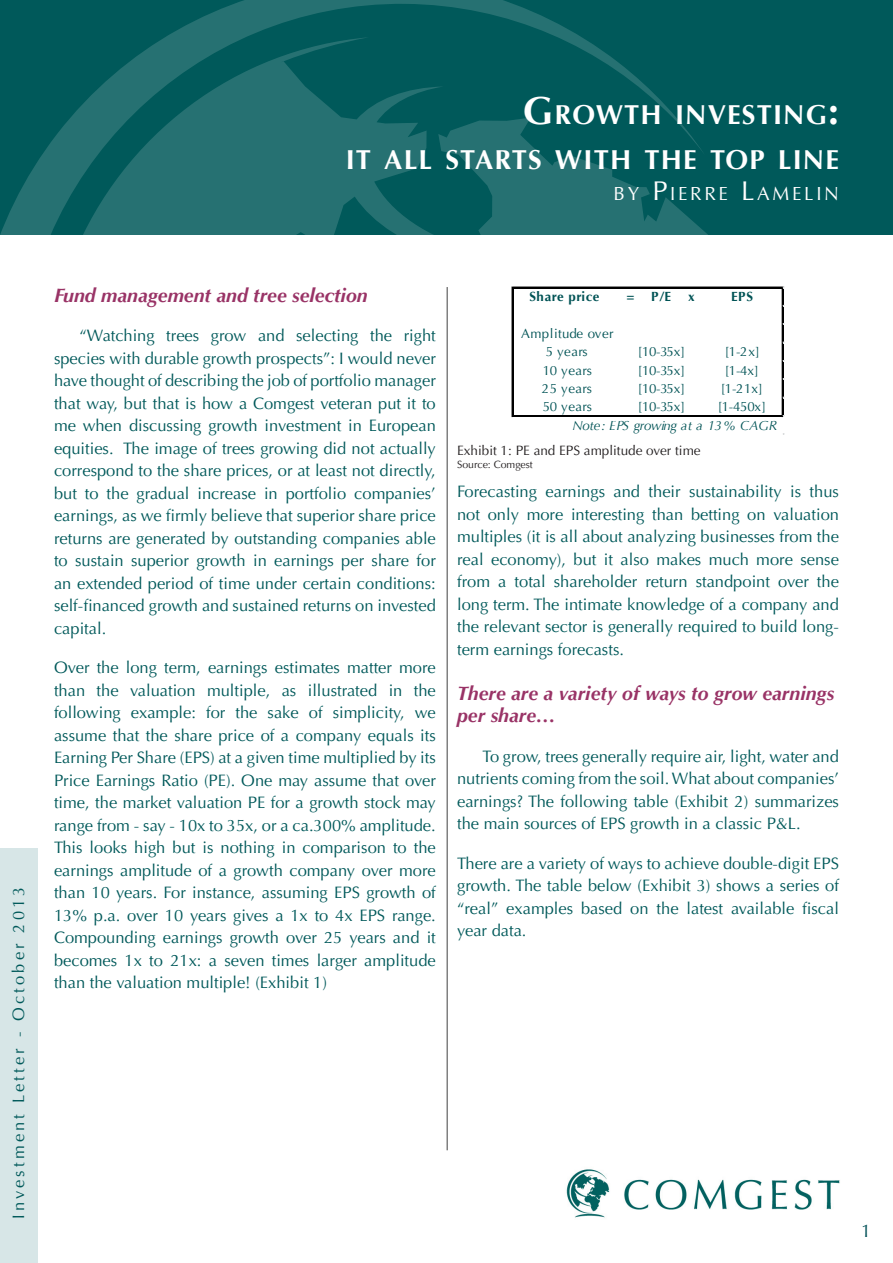
<style>
.page{position:relative;width:893px;height:1263px;background:#fff}
.page>*{position:absolute;margin:0;border:0;box-sizing:border-box;transform-origin:0 0}
.t1{font:700 27.3px "Optima LT";letter-spacing:.045em;color:#fff}
.t2{font:italic 700 19.5px/22.5px "Optima LT";color:#936}
.t3{font:18.9px "Optima LT";letter-spacing:.145em;color:#fff}
.t4{font:18px "Optima LT";color:#005057}
.t5{font:16.5px/22.5px "Optima LT";color:#00595a;text-align:justify}
.t6{font:16.5px "Optima LT";letter-spacing:.19em;color:#00595a}
.t7{font:13.5px "Optima LT";color:#231f20}
.t8{font:13.2px "Optima LT";color:#005355}
.t9{font:italic 13.2px/18.3px "Optima LT";letter-spacing:-.015em;color:#005355}
.t10{font:13.2px/18.3px "Optima LT";letter-spacing:.03em;color:#005355;text-align:center}
.t11{font:700 13.2px "Optima LT";letter-spacing:.04em;color:#005355}
.t12{font:10.5px "Optima LT";color:#231f20}
.s1{font-size:39px}
.s2{font-size:27px}
.s3{font-style:normal}
</style>
<div class="page">
<div style="left:0;top:0;width:893px;height:235px;background:#00595a"></div>
<svg style="left:0;top:0;width:705px;height:235px"></svg>
<img style="left:566px;top:1169px;width:274px;height:49px">
<hr style="left:513px;top:287px;width:270px;height:1px;background:#000">
<hr style="left:512px;top:287px;width:1px;height:130px;background:#000">
<hr style="left:513px;top:415px;width:270px;height:1px;background:#000">
<hr style="left:513px;top:416px;width:270px;height:1px;background:#000">
<hr style="left:782px;top:288px;width:1px;height:129px;background:#000">
<div style="left:0;top:848px;width:37px;height:415px;background:#d7e6e7"></div>
<hr style="left:446px;top:287px;width:2px;height:863px;background:#808080">
<p class="t1" style="left:523px;top:99px;width:317px"><span class="s1">G</span>ROWTH INVESTING<span class="s1">:</span></p>
<p class="t1" style="left:346px;top:144px;width:495px">IT ALL STARTS WITH THE TOP LINE</p>
<p class="t3" style="left:614px;top:183px;width:227px">BY <span class="s2">P</span>IERRE <span class="s2">L</span>AMEL IN</p>
<p class="t6" style="left:9px;top:1219px;width:334px;rotate:-90deg">Investment Letter - October 2013</p>
<p class="t2" style="left:54px;top:284px;width:315px">Fund management and tree selection</p>
<p class="t5" style="left:54px;top:325px;width:383px;text-indent:26px">“Watching trees grow and selecting the right species with durable growth prospects”: I would never have thought of describing the job of portfolio manager that way, but that is how a Comgest veteran put it to me when discussing growth investment in European equities. The image of trees growing did not actually correspond to the share prices, or at least not directly, but to the gradual increase in portfolio companies’ earnings, as we firmly believe that superior share price returns are generated by outstanding companies able to sustain superior growth in earnings per share for an extended period of time under certain conditions: self-financed growth and sustained returns on invested capital.</p>
<p class="t5" style="left:54px;top:657px;width:383px">Over the long term, earnings estimates matter more than the valuation multiple, as illustrated in the following example: for the sake of simplicity, we assume that the share price of a company equals its Earning Per Share (EPS) at a given time multiplied by its Price Earnings Ratio (PE). One may assume that over time, the market valuation PE for a growth stock may range from - say - 10x to 35x, or a ca.300% amplitude.<br>This looks high but is nothing in comparison to the earnings amplitude of a growth company over more than 10 years. For instance, assuming EPS growth of 13% p.a. over 10 years gives a 1x to 4x EPS range.<br>Compounding earnings growth over 25 years and it becomes 1x to 21x: a seven times larger amplitude than the valuation multiple! (Exhibit 1)</p>
<p class="t11" style="left:529px;top:289px;width:72px">Share price</p>
<p class="t11" style="left:627px;top:289px;width:46px">= P/E</p>
<p class="t11" style="left:688px;top:289px;width:8px">x</p>
<p class="t11" style="left:731px;top:289px;width:23px">EPS</p>
<p class="t10" style="left:521px;top:325px;width:94px">Amplitude over<br>5 years</p>
<p class="t8" style="left:638px;top:344px;width:49px">[10-35x]</p>
<p class="t8" style="left:725px;top:344px;width:37px">[1-2x]</p>
<p class="t8" style="left:543px;top:363px;width:51px">10 years</p>
<p class="t8" style="left:638px;top:363px;width:49px">[10-35x]</p>
<p class="t8" style="left:725px;top:363px;width:36px">[1-4x]</p>
<p class="t8" style="left:542px;top:381px;width:52px">25 years</p>
<p class="t8" style="left:638px;top:381px;width:49px">[10-35x]</p>
<p class="t8" style="left:721px;top:381px;width:44px">[1-21x]</p>
<p class="t8" style="left:543px;top:399px;width:51px">50 years</p>
<p class="t8" style="left:638px;top:399px;width:49px">[10-35x]</p>
<p class="t9" style="left:572px;top:398px;width:206px;text-indent:145px"><span class="s3">[1-450x]<br></span>Note: EPS growing at a 13% CAGR</p>
<p class="t7" style="left:457px;top:443px;width:245px">Exhibit 1: PE and EPS amplitude over time</p>
<p class="t12" style="left:457px;top:458px;width:77px">Source: Comgest</p>
<p class="t5" style="left:457px;top:481px;width:383px">Forecasting earnings and their sustainability is thus not only more interesting than betting on valuation multiples (it is all about analyzing businesses from the real economy), but it also makes much more sense from a total shareholder return standpoint over the long term. The intimate knowledge of a company and the relevant sector is generally required to build long&shy;term earnings forecasts.</p>
<p class="t2" style="left:457px;top:682px;width:379px">There are a variety of ways to grow earnings per share…</p>
<p class="t5" style="left:457px;top:745px;width:383px;text-indent:26px">To grow, trees generally require air, light, water and nutrients coming from the soil. What about companies’ earnings? The following table (Exhibit 2) summarizes the main sources of EPS growth in a classic P&amp;L.</p>
<p class="t5" style="left:457px;top:852px;width:383px">There are a variety of ways to achieve double-digit EPS growth. The table below (Exhibit 3) shows a series of “real” examples based on the latest available fiscal year data.</p>
<p class="t4" style="left:861px;top:1221px;width:12px">1</p>
</div>
